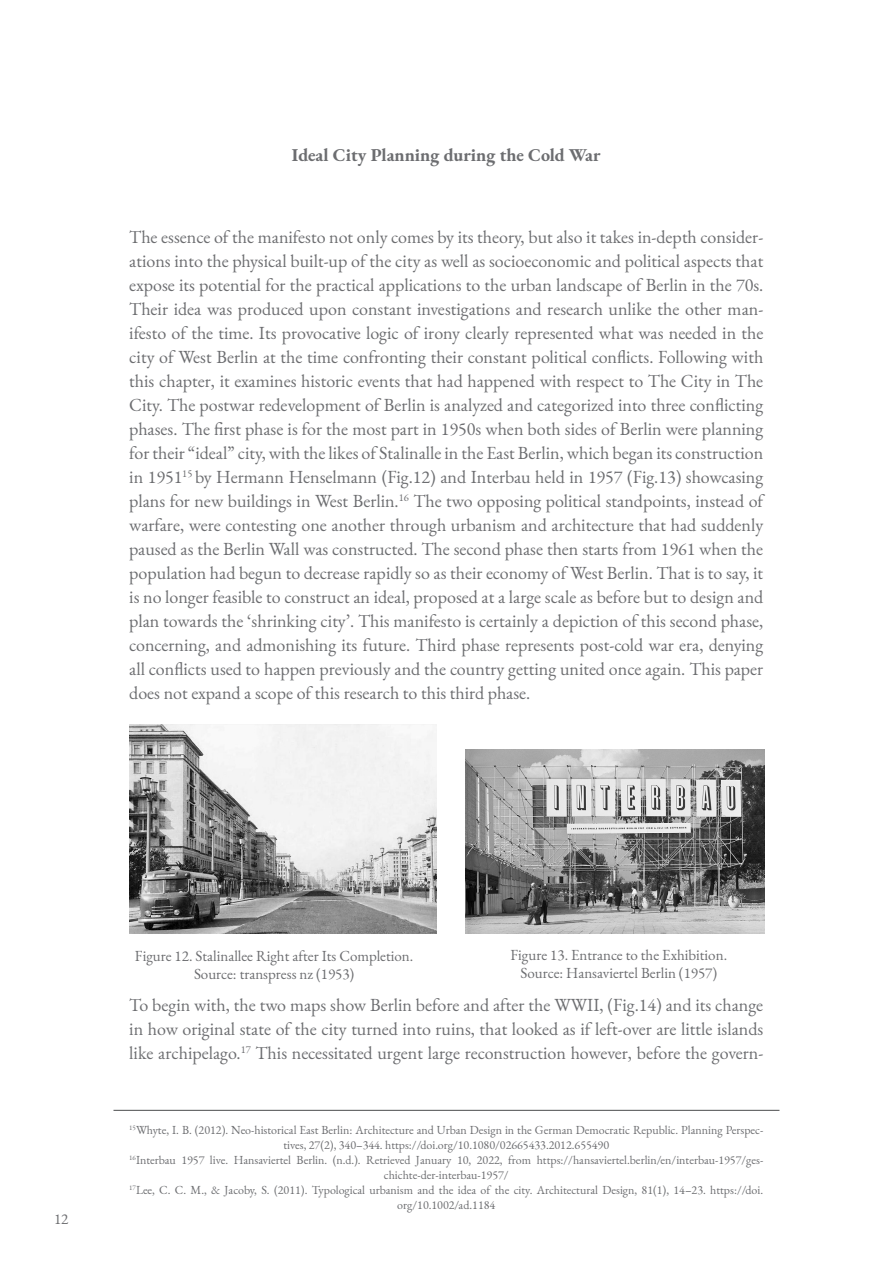
<style>
.page{position:relative;width:893px;height:1263px;background:#fff}
.page>*{position:absolute;margin:0;border:0;box-sizing:border-box;transform-origin:0 0}
.t1{font:18px/24px "EB Garamond";color:#6c6d70;text-align:justify}
.t2{font:700 18px "EB Garamond";color:#6c6d70}
.t3{font:15px "EB Garamond";color:#6c6d70}
.t4{font:12px/15px "EB Garamond";color:#6c6d70;text-align:center}
</style>
<div class="page">
<hr style="left:113px;top:1110px;width:666px;height:1px;background:#4b4c4d">
<img style="left:465px;top:749px;width:299px;height:184px">
<img style="left:129px;top:724px;width:308px;height:209px">
<p class="t2" style="left:292px;top:142px;width:310px">Ideal City Planning during the Cold War</p>
<p class="t1" style="left:129px;top:225px;width:636px">The essence of the manifesto not only comes by its theory, but also it takes in-depth consider&shy;ations into the physical built-up of the city as well as socioeconomic and political aspects that expose its potential for the practical applications to the urban landscape of Berlin in the 70s.<br>Their idea was produced upon constant investigations and research unlike the other man&shy;ifesto of the time. Its provocative logic of irony clearly represented what was needed in the city of West Berlin at the time confronting their constant political conflicts. Following with this chapter, it examines historic events that had happened with respect to The City in The City. The postwar redevelopment of Berlin is analyzed and categorized into three conflicting phases. The first phase is for the most part in 1950s when both sides of Berlin were planning for their “ideal” city, with the likes of Stalinalle in the East Berlin, which began its construction in 1951<sup>15</sup> by Hermann Henselmann (Fig.12) and Interbau held in 1957 (Fig.13) showcasing plans for new buildings in West Berlin.<sup>16</sup> The two opposing political standpoints, instead of warfare, were contesting one another through urbanism and architecture that had suddenly paused as the Berlin Wall was constructed. The second phase then starts from 1961 when the population had begun to decrease rapidly so as their economy of West Berlin. That is to say, it is no longer feasible to construct an ideal, proposed at a large scale as before but to design and plan towards the ‘shrinking city’. This manifesto is certainly a depiction of this second phase, concerning, and admonishing its future. Third phase represents post-cold war era, denying all conflicts used to happen previously and the country getting united once again. This paper does not expand a scope of this research to this third phase.</p>
<p class="t3" style="left:54px;top:1209px;width:16px">12</p>
<p class="t3" style="left:135px;top:946px;width:280px">Figure 12. Stalinallee Right after Its Completion.</p>
<p class="t3" style="left:194px;top:964px;width:162px">Source: transpress nz (1953)</p>
<p class="t3" style="left:511px;top:945px;width:218px">Figure 13. Entrance to the Exhibition.</p>
<p class="t3" style="left:520px;top:963px;width:198px">Source: Hansaviertel Berlin (1957)</p>
<p class="t1" style="left:129px;top:993px;width:636px">To begin with, the two maps show Berlin before and after the WWII, (Fig.14) and its change in how original state of the city turned into ruins, that looked as if left-over are little islands like archipelago.<sup>17</sup> This necessitated urgent large reconstruction however, before the govern-</p>
<p class="t4" style="left:129px;top:1122px;width:635px"><sup>15</sup>Whyte, I. B. (2012). Neo-historical East Berlin: Architecture and Urban Design in the German Democratic Republic. Planning Perspec&shy;tives, 27(2), 340–344. https://doi.org/10.1080/02665433.2012.655490</p>
<p class="t4" style="left:129px;top:1152px;width:635px"><sup>16</sup>Interbau 1957 live. Hansaviertel Berlin. (n.d.). Retrieved January 10, 2022, from https://hansaviertel.berlin/en/interbau-1957/ges&shy;chichte-der-interbau-1957/</p>
<p class="t4" style="left:129px;top:1182px;width:635px"><sup>17</sup>Lee, C. C. M., &amp; Jacoby, S. (2011). Typological urbanism and the idea of the city. Architectural Design, 81(1), 14–23. https://doi. org/10.1002/ad.1184</p>
</div>
